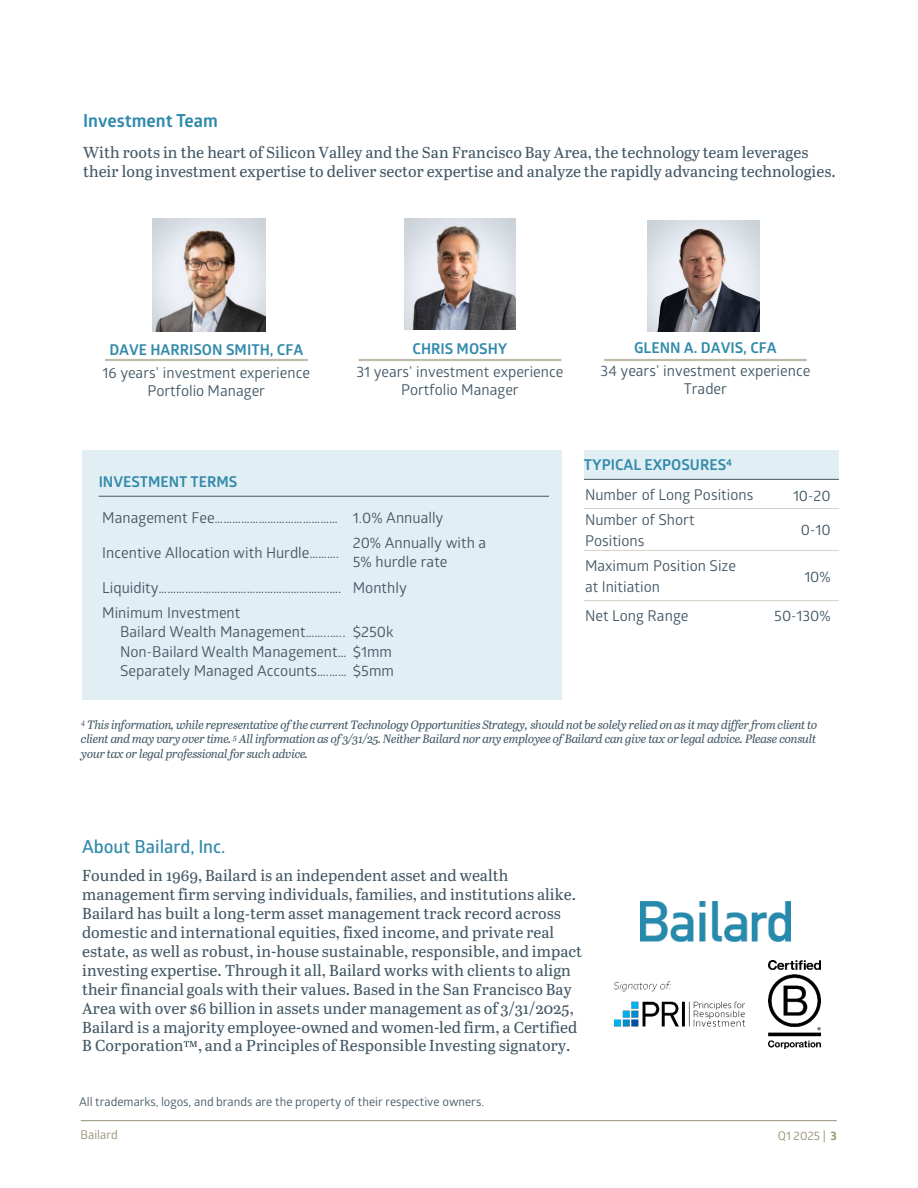
<style>
.page{position:relative;width:918px;height:1188px;background:#fff}
.page>*{position:absolute;margin:0;border:0;box-sizing:border-box;transform-origin:0 0}
.t1{font:600 18px "Glober";color:#328aab}
.t2{font:700 18px "Glober";letter-spacing:.005em;color:#328aab}
.t3{font:15.9px/18.9px "Abril Text";color:#425765}
.t4{font:15px/20.7px "Glober";color:#425765}
.t5{font:700 15px "Glober";color:#328aab}
.t6{font:italic 12px/14.4px "Abril Text";letter-spacing:-.03em;color:#425765;text-align:justify}
.t7{font:12px "Glober";letter-spacing:-.005em;color:#425765}
.t8{font:12px "Glober";color:#978f73}
.s1{color:#3f5765}
.s2{font-family:"Cambria Math"}
.s3{font-weight:700}
</style>
<div class="page">
<hr style="left:81px;top:1120px;width:756px;height:1px;background:#978f73">
<div style="left:82px;top:451px;width:479px;height:249px;background:#e1eef3"></div>
<img style="left:183px;top:1040px;width:14px;height:8px">
<hr style="left:99px;top:496px;width:450px;height:1px;background:#425765">
<div style="left:584px;top:451px;width:255px;height:28px;background:#e1eef3"></div>
<hr style="left:584px;top:479px;width:255px;height:1px;background:#425765">
<hr style="left:584px;top:508px;width:255px;height:1px;background:#d5d3c7">
<hr style="left:584px;top:550px;width:255px;height:1px;background:#d5d3c7">
<hr style="left:584px;top:600px;width:255px;height:1px;background:#d5d3c7">
<img style="left:152px;top:218px;width:113px;height:113px">
<img style="left:404px;top:219px;width:112px;height:111px">
<img style="left:648px;top:220px;width:111px;height:112px">
<hr style="left:105px;top:359px;width:203px;height:2px;background:#c0bcaa">
<hr style="left:359px;top:359px;width:202px;height:2px;background:#c0bcaa">
<hr style="left:604px;top:359px;width:203px;height:2px;background:#c0bcaa">
<img style="left:613px;top:981px;width:132px;height:46px">
<img style="left:768px;top:961px;width:53px;height:88px">
<img style="left:640px;top:902px;width:150px;height:39px">
<p class="t2" style="left:83px;top:108px;width:136px">Investment Team</p>
<p class="t3" style="left:83px;top:143px;width:754px">With roots in the heart of Silicon Valley and the San Francisco Bay Area, the technology team leverages their long investment expertise to deliver sector expertise and analyze the rapidly advancing technologies.</p>
<p class="t5" style="left:109px;top:339px;width:195px">DAVE HARRISON SMITH, CFA</p>
<p class="t4" style="left:103px;top:361px;width:209px">16 years’ investment experience</p>
<p class="t4" style="left:147px;top:379px;width:119px">Portfolio Manager</p>
<p class="t5" style="left:413px;top:338px;width:96px">CHRIS MOSHY</p>
<p class="t4" style="left:356px;top:360px;width:209px">31 years’ investment experience</p>
<p class="t4" style="left:401px;top:378px;width:119px">Portfolio Manager</p>
<p class="t5" style="left:634px;top:337px;width:144px">GLENN A. DAVIS, CFA</p>
<p class="t4" style="left:601px;top:360px;width:211px">34 years’ investment experience</p>
<p class="t4" style="left:684px;top:378px;width:45px">Trader</p>
<p class="t5" style="left:99px;top:471px;width:140px">INVESTMENT TERMS</p>
<p class="t4" style="left:102px;top:507px;width:237px">Management Fee……………………………………</p>
<p class="t4" style="left:353px;top:507px;width:92px">1.0% Annually</p>
<p class="t4" style="left:102px;top:542px;width:239px">Incentive Allocation with Hurdle……….</p>
<p class="t4" style="left:353px;top:533px;width:135px;line-height:19.2px">20% Annually with a<br>5% hurdle rate</p>
<p class="t4" style="left:102px;top:576px;width:241px">Liquidity………………………………………………….….</p>
<p class="t4" style="left:353px;top:576px;width:56px">Monthly</p>
<p class="t4" style="left:102px;top:602px;width:140px">Minimum Investment</p>
<p class="t4" style="left:120px;top:621px;width:227px">Bailard Wealth Management……..…..</p>
<p class="t4" style="left:120px;top:640px;width:274px">Non-Bailard Wealth Management… $1mm</p>
<p class="t4" style="left:120px;top:659px;width:275px">Separately Managed Accounts….…… $5mm</p>
<p class="t4" style="left:353px;top:621px;width:42px">$250k</p>
<p class="t5" style="left:584px;top:454px;width:150px">TYPICAL EXPOSURES<sup>4</sup></p>
<p class="t4" style="left:585px;top:484px;width:170px">Number of Long Positions</p>
<p class="t4" style="left:793px;top:485px;width:39px">10-20</p>
<p class="t4" style="left:585px;top:509px;width:111px">Number of Short<br>Positions</p>
<p class="t4" style="left:801px;top:519px;width:31px">0-10</p>
<p class="t4" style="left:585px;top:555px;width:153px">Maximum Position Size at Initiation</p>
<p class="t4" style="left:804px;top:565px;width:28px">10%</p>
<p class="t4" style="left:585px;top:605px;width:105px">Net Long Range</p>
<p class="t4" style="left:774px;top:605px;width:58px">50-130%</p>
<p class="t6" style="left:81px;top:717px;width:738px"><sup>4</sup> <span class="s1">This information, while representative of the current Technology Opportunities Strategy,</span> should not be solely relied on as it may differ from client to client and may vary over time. <sup>5</sup> All information as of 3/31/25. Neither Bailard nor any employee of Bailard can give tax or legal advice. Please consult your tax or legal professional for such advice.</p>
<p class="t1" style="left:82px;top:834px;width:145px">About Bailard, Inc.</p>
<p class="t3" style="left:82px;top:866px;width:502px">Founded in 1969, Bailard is an independent asset and wealth management firm serving individuals, families, and institutions alike.<br>Bailard has built a long<span class="s2">‐</span>term asset management track record across domestic and international equities, fixed income, and private real estate, as well as robust, in-house sustainable, responsible, and impact investing expertise. Through it all, Bailard works with clients to align their financial goals with their values. Based in the San Francisco Bay Area with over $6 billion in assets under management as of 3/31/2025, Bailard is a majority employee-owned and women-led firm, a Certified B Corporation , and a Principles of Responsible Investing signatory.</p>
<p class="t7" style="left:79px;top:1094px;width:407px">All trademarks, logos, and brands are the property of their respective owners.</p>
<p class="t8" style="left:81px;top:1127px;width:39px">Bailard</p>
<p class="t8" style="left:778px;top:1128px;width:60px">Q1 2025 | <span class="s3">3</span></p>
</div>
